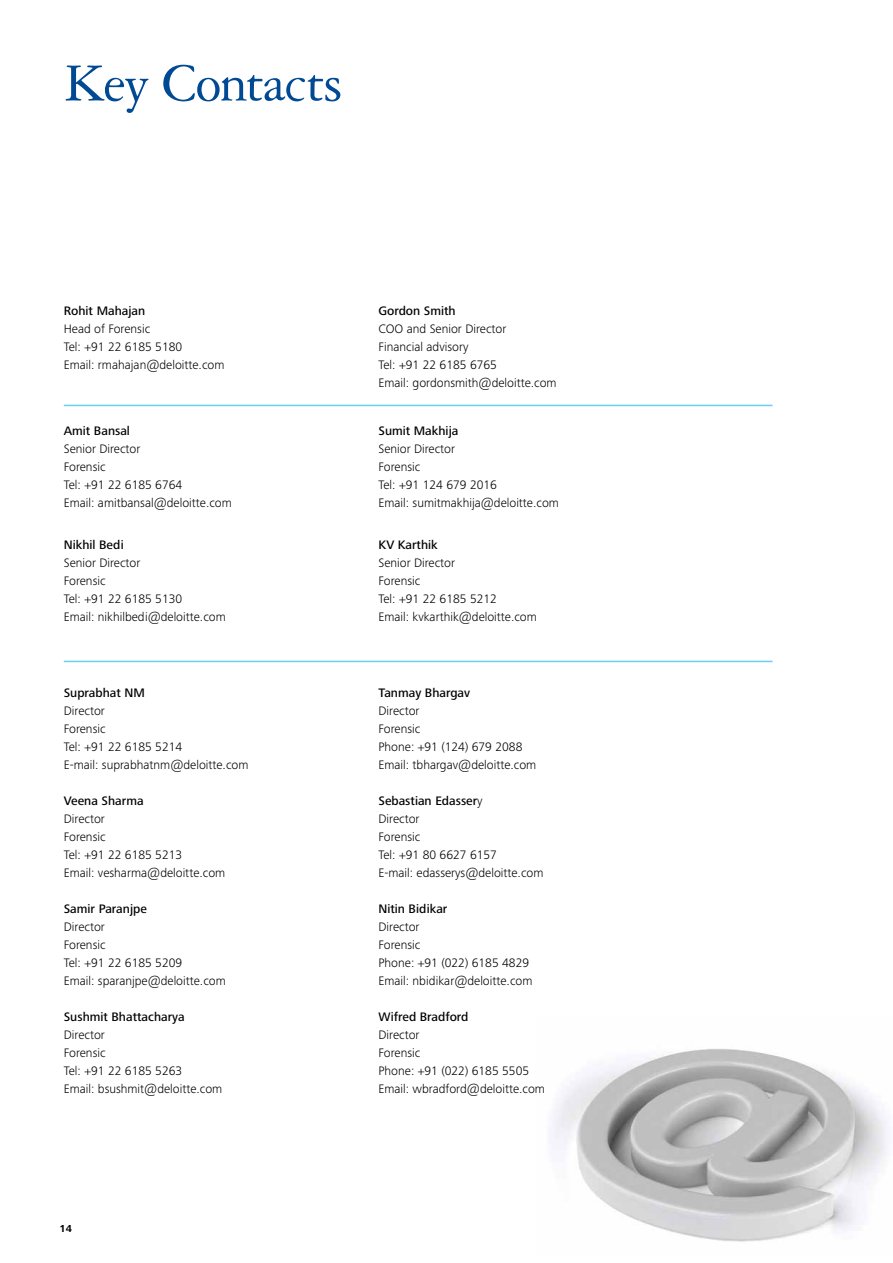
<style>
.page{position:relative;width:893px;height:1263px;background:#fff}
.page>*{position:absolute;margin:0;border:0;box-sizing:border-box;transform-origin:0 0}
.t1{font:57px "Garamond 3 LT Std";letter-spacing:-.025em;color:#004a94}
.t2{font:300 12.75px/18px "Frutiger Next Pro";color:#000}
.t3{font:500 12.75px "Frutiger Next Pro";color:#000}
.t4{font:700 10.5px "Frutiger Next Pro";color:#000}
.s1{font-weight:500}
</style>
<div class="page">
<img style="left:551px;top:1049px;width:338px;height:193px">
<hr style="left:64px;top:661px;width:708px;height:1px;background:#68cef3">
<hr style="left:64px;top:405px;width:708px;height:1px;background:#68cef3">
<h1 class="t1" style="left:64px;top:52px;width:280px">Key Contacts</h1>
<p class="t3" style="left:64px;top:304px;width:83px">Rohit Mahajan</p>
<p class="t2" style="left:64px;top:320px;width:162px">Head of Forensic<br>Tel: +91 22 6185 5180<br>Email: rmahajan@deloitte.com</p>
<p class="t3" style="left:64px;top:423px;width:68px">Amit Bansal</p>
<p class="t2" style="left:64px;top:439px;width:170px">Senior Director<br>Forensic<br>Tel: +91 22 6185 6764<br>Email: amitbansal@deloitte.com</p>
<p class="t3" style="left:64px;top:538px;width:61px">Nikhil Bedi</p>
<p class="t2" style="left:64px;top:554px;width:164px">Senior Director<br>Forensic<br>Tel: +91 22 6185 5130<br>Email: nikhilbedi@deloitte.com</p>
<p class="t3" style="left:64px;top:685px;width:83px">Suprabhat NM</p>
<p class="t2" style="left:64px;top:701px;width:186px">Director<br>Forensic<br>Tel: +91 22 6185 5214<br>E-mail: suprabhatnm@deloitte.com</p>
<p class="t3" style="left:64px;top:793px;width:81px">Veena Sharma</p>
<p class="t2" style="left:64px;top:809px;width:163px">Director<br>Forensic<br>Tel: +91 22 6185 5213<br>Email: vesharma@deloitte.com</p>
<p class="t3" style="left:64px;top:901px;width:85px">Samir Paranjpe</p>
<p class="t2" style="left:64px;top:917px;width:164px">Director<br>Forensic<br>Tel: +91 22 6185 5209<br>Email: sparanjpe@deloitte.com</p>
<p class="t3" style="left:64px;top:1009px;width:123px">Sushmit Bhattacharya</p>
<p class="t2" style="left:64px;top:1025px;width:160px">Director<br>Forensic<br>Tel: +91 22 6185 5263<br>Email: bsushmit@deloitte.com</p>
<p class="t4" style="left:60px;top:1222px;width:14px">14</p>
<p class="t3" style="left:378px;top:304px;width:79px">Gordon Smith</p>
<p class="t2" style="left:378px;top:320px;width:180px">COO and Senior Director<br>Financial advisory<br>Tel: +91 22 6185 6765<br>Email: gordonsmith@deloitte.com</p>
<p class="t3" style="left:378px;top:423px;width:82px">Sumit Makhija</p>
<p class="t2" style="left:378px;top:439px;width:182px">Senior Director<br>Forensic<br>Tel: +91 124 679 2016<br>Email: sumitmakhija@deloitte.com</p>
<p class="t3" style="left:378px;top:538px;width:61px">KV Karthik</p>
<p class="t2" style="left:378px;top:554px;width:160px">Senior Director<br>Forensic<br>Tel: +91 22 6185 5212<br>Email: kvkarthik@deloitte.com</p>
<p class="t3" style="left:378px;top:685px;width:93px">Tanmay Bhargav</p>
<p class="t2" style="left:378px;top:701px;width:159px">Director<br>Forensic<br>Phone: +91 (124) 679 2088<br>Email: tbhargav@deloitte.com</p>
<p class="t2" style="left:378px;top:791px;width:167px"><span class="s1">Sebastian Edasser</span>y<br>Director<br>Forensic<br>Tel: +91 80 6627 6157<br>E-mail: edasserys@deloitte.com</p>
<p class="t3" style="left:378px;top:901px;width:70px">Nitin Bidikar</p>
<p class="t2" style="left:378px;top:917px;width:156px">Director<br>Forensic<br>Phone: +91 (022) 6185 4829<br>Email: nbidikar@deloitte.com</p>
<p class="t3" style="left:378px;top:1009px;width:92px">Wifred Bradford</p>
<p class="t2" style="left:378px;top:1025px;width:168px">Director<br>Forensic<br>Phone: +91 (022) 6185 5505<br>Email: wbradford@deloitte.com</p>
</div>
